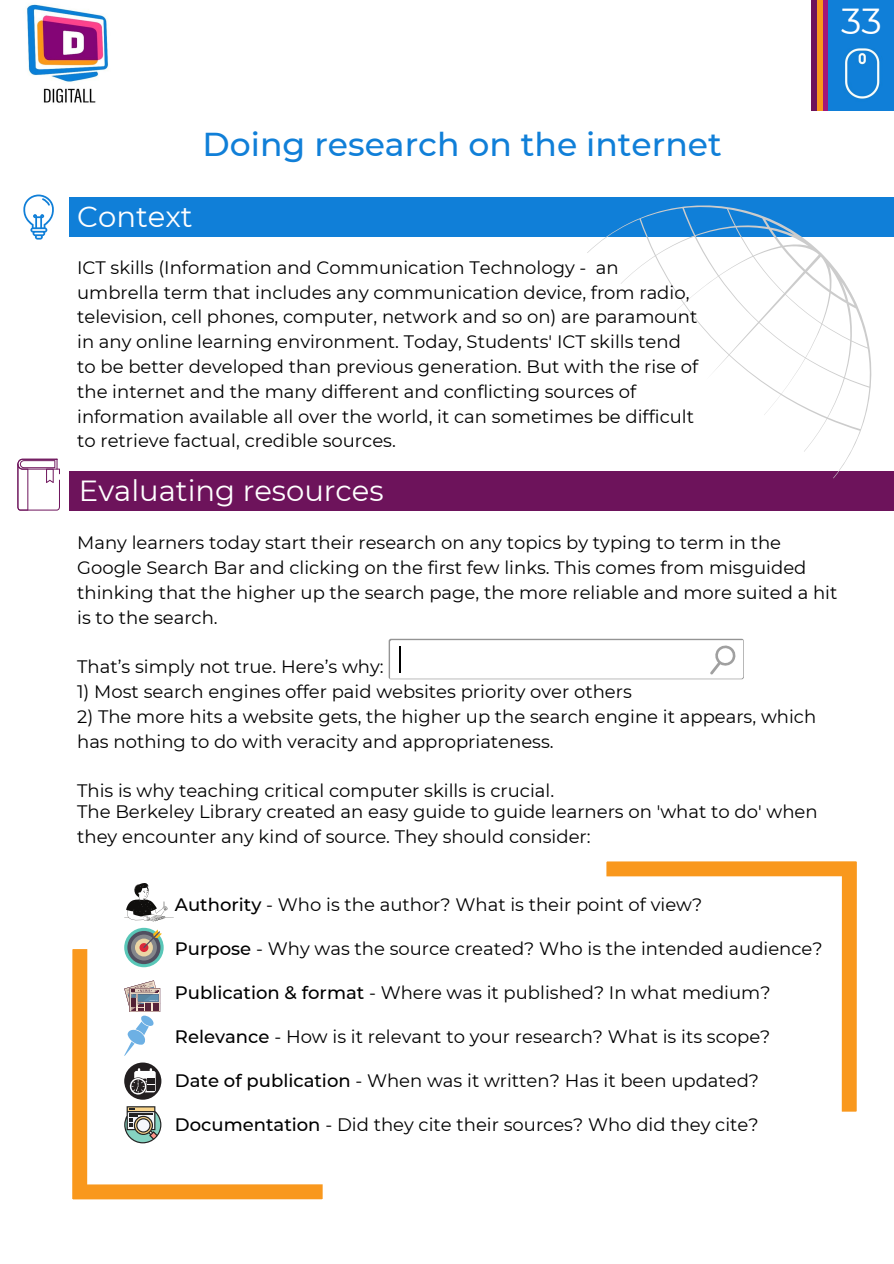
<style>
.page{position:relative;width:894px;height:1264px;background:#fff}
.page>*{position:absolute;margin:0;border:0;box-sizing:border-box;transform-origin:0 0}
.t1{font:36.15px "Montserrat";color:#fff}
.t2{font:500 33px "Montserrat";color:#107fd8}
.t3{font:29.1px "Montserrat";color:#fff}
.t4{font:18px/24.8px "Montserrat";color:#000}
.s1{font-weight:500}
</style>
<div class="page">
<img style="left:26px;top:4px;width:83px;height:99px">
<div style="left:69px;top:197px;width:824px;height:40px;background:#107fd8"></div>
<svg style="left:23px;top:194px;width:31px;height:45px"></svg>
<svg style="left:17px;top:459px;width:43px;height:51px"></svg>
<div style="left:69px;top:471px;width:824px;height:40px;background:#6d135b"></div>
<div style="left:811px;top:0;width:65px;height:110px;background:#6d135b"></div>
<div style="left:817px;top:0;width:65px;height:110px;background:#f9981d"></div>
<div style="left:822px;top:0;width:65px;height:110px;background:#a2177a"></div>
<div style="left:828px;top:0;width:65px;height:110px;background:#107fd8"></div>
<svg style="left:587px;top:205px;width:285px;height:274px"></svg>
<div style="left:388px;top:638px;width:355px;height:41px;background:#949494;border-radius:2px"></div>
<div style="left:390px;top:640px;width:353px;height:38px;background:#fff"></div>
<svg style="left:124px;top:883px;width:50px;height:38px"></svg>
<svg style="left:124px;top:927px;width:40px;height:40px"></svg>
<svg style="left:127px;top:931px;width:33px;height:33px"></svg>
<svg style="left:131px;top:934px;width:26px;height:26px"></svg>
<svg style="left:143px;top:929px;width:19px;height:12px"></svg>
<svg style="left:72px;top:941px;width:251px;height:259px"></svg>
<svg style="left:606px;top:861px;width:251px;height:251px"></svg>
<img style="left:845px;top:48px;width:35px;height:51px">
<p class="t2" style="left:202px;top:124px;width:520px">Doing research on the internet</p>
<p class="t3" style="left:77px;top:199px;width:117px">Context</p>
<p class="t4" style="left:77px;top:255px;width:622px">ICT skills (Information and Communication Technology - an umbrella term that includes any communication device, from radio, television, cell phones, computer, network and so on) are paramount in any online learning environment. Today, Students' ICT skills tend to be better developed than previous generation. But with the rise of the internet and the many different and conflicting sources of information available all over the world, it can sometimes be difficult to retrieve factual, credible sources.</p>
<p class="t3" style="left:79px;top:473px;width:306px">Evaluating resources</p>
<p class="t1" style="left:840px;top:-1px;width:42px">33</p>
<p class="t4" style="left:77px;top:530px;width:761px">Many learners today start their research on any topics by typing to term in the Google Search Bar and clicking on the first few links. This comes from misguided thinking that the higher up the search page, the more reliable and more suited a hit is to the search.</p>
<p class="t4" style="left:77px;top:654px;width:308px">That’s simply not true. Here’s why:</p>
<p class="t4" style="left:77px;top:679px;width:556px">1) Most search engines offer paid websites priority over others</p>
<p class="t4" style="left:77px;top:704px;width:740px">2) The more hits a website gets, the higher up the search engine it appears, which has nothing to do with veracity and appropriateness.</p>
<p class="t4" style="left:77px;top:778px;width:478px">This is why teaching critical computer skills is crucial.</p>
<p class="t4" style="left:77px;top:799px;width:741px">The Berkeley Library created an easy guide to guide learners on 'what to do' when they encounter any kind of source. They should consider:</p>
<p class="t4" style="left:175px;top:892px;width:529px"><span class="s1">Authority</span> - Who is the author? What is their point of view?</p>
<p class="t4" style="left:175px;top:936px;width:649px"><span class="s1">Purpose</span> - Why was the source created? Who is the intended audience?</p>
<p class="t4" style="left:175px;top:980px;width:597px"><span class="s1">Publication &amp; format</span> - Where was it published? In what medium?</p>
<p class="t4" style="left:175px;top:1024px;width:597px"><span class="s1">Relevance</span> - How is it relevant to your research? What is its scope?</p>
<p class="t4" style="left:175px;top:1068px;width:585px"><span class="s1">Date of publication</span> - When was it written? Has it been updated?</p>
<p class="t4" style="left:175px;top:1112px;width:585px"><span class="s1">Documentation</span> - Did they cite their sources? Who did they cite?</p>
</div>
